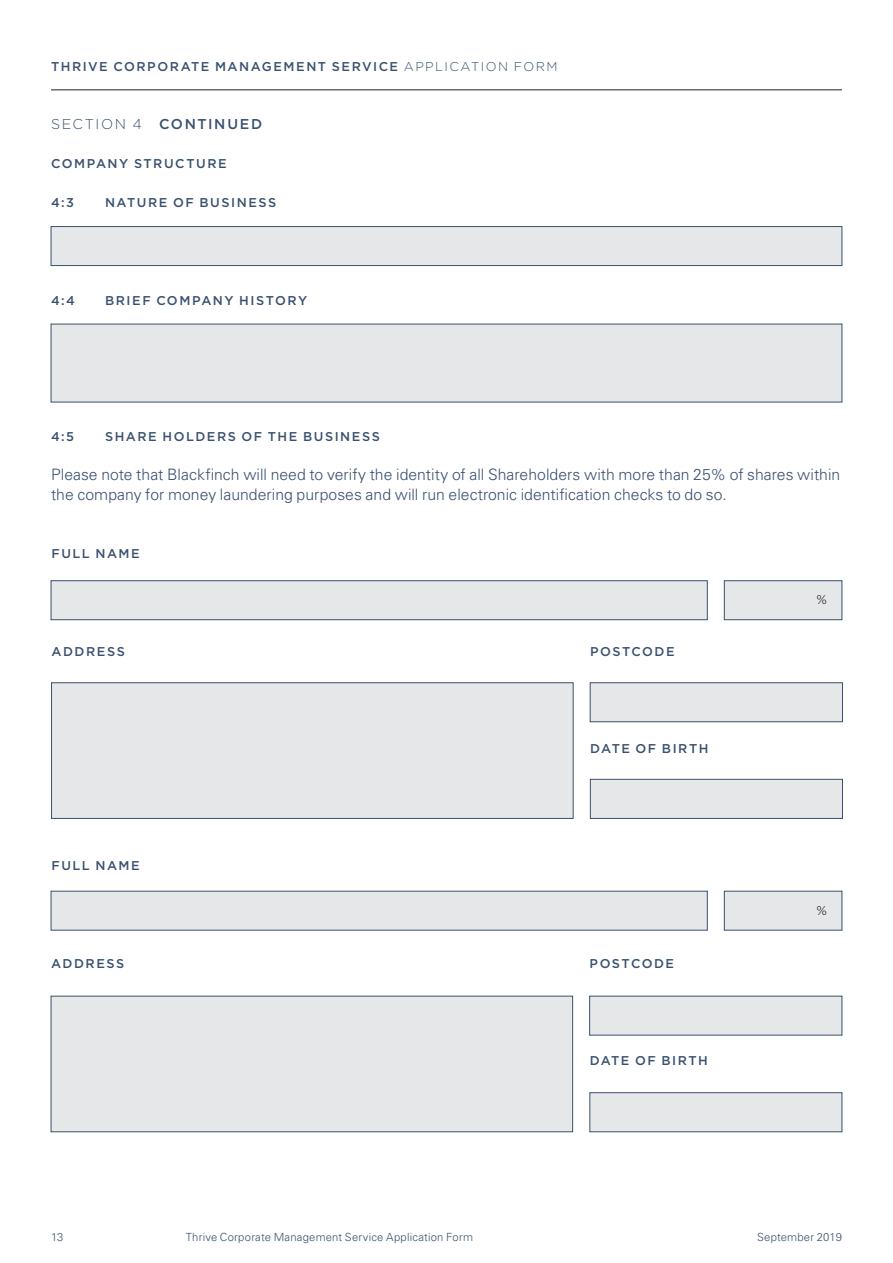
<style>
.page{position:relative;width:893px;height:1263px;background:#fff}
.page>*{position:absolute;margin:0;border:0;box-sizing:border-box;transform-origin:0 0}
.Univers{font:300 15.75px/19.5px "Univers";color:#3a516f}
.Gotham_9_5{font:500 14.25px "Gotham";letter-spacing:.115em;color:#3a516f}
.Gotham_8_5{font:500 12.75px "Gotham";letter-spacing:.12em;color:#3a516f}
.Gotham_9_5-2{font:500 12.75px "Gotham";letter-spacing:.115em;color:#3a516f}
.Gotham_8_5-2{font:300 12.75px "Gotham";color:#231f20}
.Univers_7_5{font:300 11.25px "Univers";letter-spacing:.02em;color:#3a516f}
.s1{font-weight:300}
</style>
<div class="page">
<hr style="left:51px;top:90px;width:791px;height:1px;background:#231f20">
<div style="left:51px;top:226px;width:791px;height:40px;background:#e6e7e9;border:1px solid #3a516f"></div>
<div style="left:51px;top:324px;width:791px;height:78px;background:#e6e7e9"></div>
<div style="left:724px;top:580px;width:118px;height:40px;background:#e6e7e9;border:1px solid #3a516f"></div>
<div style="left:724px;top:891px;width:118px;height:39px;background:#e6e7e9;border:1px solid #3a516f"></div>
<div style="left:51px;top:580px;width:656px;height:40px;background:#e6e7e9;border:1px solid #3a516f"></div>
<div style="left:51px;top:891px;width:656px;height:39px;background:#e6e7e9;border:1px solid #3a516f"></div>
<div style="left:51px;top:682px;width:522px;height:137px;background:#e6e7e9;border:1px solid #3a516f"></div>
<div style="left:590px;top:682px;width:253px;height:40px;background:#e6e7e9;border:1px solid #3a516f"></div>
<div style="left:590px;top:779px;width:253px;height:40px;background:#e6e7e9;border:1px solid #3a516f"></div>
<div style="left:51px;top:996px;width:522px;height:136px;background:#e6e7e9;border:1px solid #3a516f"></div>
<div style="left:589px;top:996px;width:253px;height:39px;background:#e6e7e9"></div>
<div style="left:590px;top:1092px;width:252px;height:40px;background:#e6e7e9;border:1px solid #3a516f"></div>
<p class="Gotham_8_5" style="left:51px;top:58px;width:508px">THRIVE CORPORATE MANAGEMENT SERVICE <span class="s1">APPLICATION FORM</span></p>
<p class="Gotham_9_5" style="left:51px;top:115px;width:213px"><span class="s1">SECTION 4</span> CONTINUED</p>
<p class="Gotham_8_5" style="left:51px;top:155px;width:177px">COMPANY STRUCTURE</p>
<p class="Gotham_8_5" style="left:51px;top:194px;width:25px">4:3</p>
<p class="Gotham_8_5" style="left:105px;top:194px;width:173px">NATURE OF BUSINESS</p>
<p class="Gotham_8_5" style="left:51px;top:292px;width:25px">4:4</p>
<p class="Gotham_8_5" style="left:105px;top:292px;width:204px">BRIEF COMPANY HISTORY</p>
<p class="Gotham_8_5" style="left:51px;top:428px;width:25px">4:5</p>
<p class="Gotham_8_5" style="left:105px;top:428px;width:276px">SHARE HOLDERS OF THE BUSINESS</p>
<p class="Univers" style="left:51px;top:465px;width:791px">Please note that Blackfinch will need to verify the identity of all Shareholders with more than 25% of shares within the company for money laundering purposes and will run electronic identification checks to do so.</p>
<p class="Gotham_9_5-2" style="left:52px;top:545px;width:90px">FULL NAME</p>
<p class="Gotham_8_5" style="left:52px;top:643px;width:75px">ADDRESS</p>
<p class="Gotham_8_5" style="left:590px;top:643px;width:86px">POSTCODE</p>
<p class="Gotham_9_5-2" style="left:52px;top:857px;width:90px">FULL NAME</p>
<p class="Gotham_8_5" style="left:590px;top:740px;width:120px">DATE OF BIRTH</p>
<p class="Gotham_8_5" style="left:51px;top:955px;width:75px">ADDRESS</p>
<p class="Gotham_8_5" style="left:590px;top:955px;width:86px">POSTCODE</p>
<p class="Gotham_8_5" style="left:590px;top:1052px;width:120px">DATE OF BIRTH</p>
<p class="Gotham_8_5-2" style="left:817px;top:593px;width:12px">%</p>
<p class="Gotham_8_5-2" style="left:817px;top:903px;width:12px">%</p>
<p class="Univers_7_5" style="left:51px;top:1230px;width:14px">13</p>
<p class="Univers_7_5" style="left:186px;top:1230px;width:289px">Thrive Corporate Management Service Application Form</p>
<p class="Univers_7_5" style="left:757px;top:1230px;width:86px">September 2019</p>
</div>
